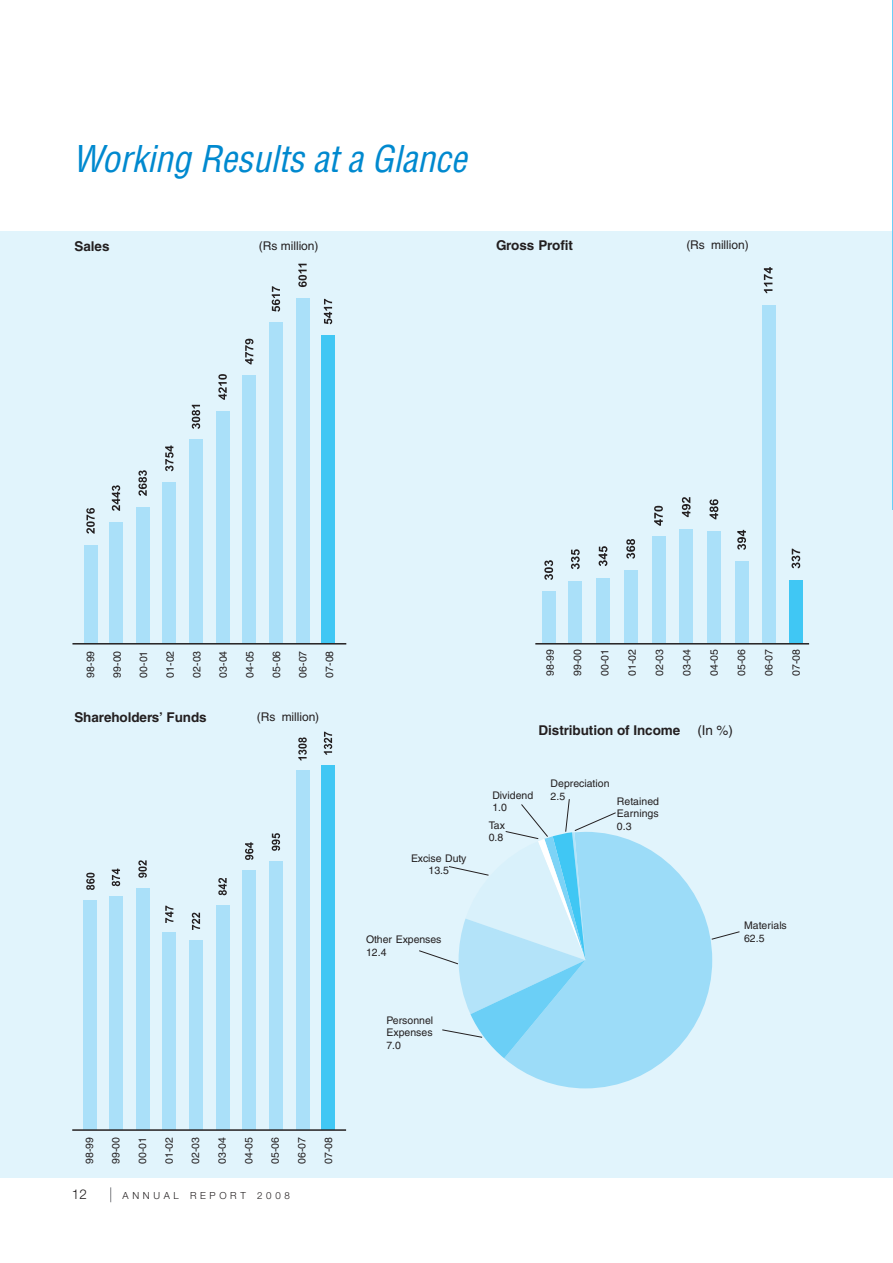
<style>
.page{position:relative;width:893px;height:1263px;background:#fff}
.page>*{position:absolute;margin:0;border:0;box-sizing:border-box;transform-origin:0 0}
.t1{font:italic condensed 36px "Helvetica";color:#0089cf}
.t2{font:700 13.5px "Helvetica";letter-spacing:-.005em;color:#231f20}
.t3{font:13.5px "Helvetica";color:#231f20}
.t4{font:300 13.5px "Helvetica Neue";color:#231f20}
.t5{font:12px "Helvetica";letter-spacing:-.005em;color:#231f20}
.t6{font:10.5px/12.6px "Helvetica";color:#231f20}
.t7{font:300 9.75px "Helvetica Neue";letter-spacing:.375em;color:#231f20}
</style>
<div class="page">
<svg style="left:110px;top:1187px;width:1px;height:15px"></svg>
<div style="left:0;top:231px;width:893px;height:946px;background:#e1f4fc"></div>
<hr style="left:892px;top:0;width:1px;height:510px;background:#6bcff6">
<hr style="left:535px;top:643px;width:274px;height:1px;background:#231f20">
<div style="left:109px;top:522px;width:14px;height:120px;background:#aae0f9"></div>
<div style="left:136px;top:507px;width:13px;height:135px;background:#aae0f9"></div>
<div style="left:163px;top:482px;width:13px;height:160px;background:#aae0f9"></div>
<div style="left:189px;top:439px;width:13px;height:203px;background:#aae0f9"></div>
<div style="left:216px;top:411px;width:13px;height:231px;background:#aae0f9"></div>
<div style="left:243px;top:375px;width:13px;height:267px;background:#aae0f9"></div>
<div style="left:269px;top:323px;width:13px;height:319px;background:#aae0f9"></div>
<div style="left:296px;top:298px;width:13px;height:344px;background:#aae0f9"></div>
<div style="left:84px;top:545px;width:13px;height:97px;background:#aae0f9"></div>
<div style="left:321px;top:335px;width:14px;height:307px;background:#40c7f4"></div>
<svg style="left:86px;top:508px;width:9px;height:26px"></svg>
<svg style="left:112px;top:485px;width:8px;height:26px"></svg>
<svg style="left:138px;top:470px;width:9px;height:26px"></svg>
<svg style="left:192px;top:405px;width:8px;height:24px"></svg>
<svg style="left:165px;top:445px;width:9px;height:26px"></svg>
<svg style="left:218px;top:374px;width:9px;height:26px"></svg>
<svg style="left:245px;top:339px;width:8px;height:25px"></svg>
<svg style="left:272px;top:286px;width:8px;height:26px"></svg>
<svg style="left:298px;top:264px;width:9px;height:23px"></svg>
<svg style="left:324px;top:299px;width:8px;height:25px"></svg>
<div style="left:568px;top:581px;width:14px;height:61px;background:#aae0f9"></div>
<div style="left:596px;top:578px;width:14px;height:64px;background:#aae0f9"></div>
<div style="left:624px;top:570px;width:14px;height:72px;background:#aae0f9"></div>
<div style="left:652px;top:536px;width:13px;height:106px;background:#aae0f9"></div>
<div style="left:679px;top:529px;width:14px;height:113px;background:#aae0f9"></div>
<div style="left:707px;top:531px;width:14px;height:111px;background:#aae0f9"></div>
<div style="left:735px;top:561px;width:13px;height:81px;background:#aae0f9"></div>
<div style="left:763px;top:305px;width:13px;height:337px;background:#aae0f9"></div>
<svg style="left:544px;top:560px;width:9px;height:20px"></svg>
<svg style="left:571px;top:549px;width:9px;height:20px"></svg>
<svg style="left:599px;top:546px;width:8px;height:20px"></svg>
<svg style="left:626px;top:539px;width:9px;height:20px"></svg>
<svg style="left:654px;top:506px;width:9px;height:20px"></svg>
<svg style="left:682px;top:497px;width:9px;height:20px"></svg>
<svg style="left:709px;top:499px;width:9px;height:20px"></svg>
<svg style="left:737px;top:530px;width:9px;height:20px"></svg>
<svg style="left:764px;top:267px;width:8px;height:26px"></svg>
<svg style="left:791px;top:549px;width:9px;height:19px"></svg>
<div style="left:542px;top:591px;width:14px;height:51px;background:#aae0f9"></div>
<div style="left:789px;top:580px;width:14px;height:62px;background:#40c7f4"></div>
<div style="left:109px;top:896px;width:13px;height:233px;background:#aae0f9"></div>
<div style="left:136px;top:888px;width:13px;height:241px;background:#aae0f9"></div>
<div style="left:163px;top:932px;width:13px;height:197px;background:#aae0f9"></div>
<div style="left:189px;top:940px;width:13px;height:189px;background:#aae0f9"></div>
<div style="left:216px;top:905px;width:13px;height:224px;background:#aae0f9"></div>
<div style="left:243px;top:870px;width:13px;height:259px;background:#aae0f9"></div>
<div style="left:269px;top:861px;width:13px;height:268px;background:#aae0f9"></div>
<div style="left:296px;top:770px;width:13px;height:359px;background:#aae0f9"></div>
<svg style="left:86px;top:873px;width:9px;height:17px"></svg>
<svg style="left:112px;top:868px;width:8px;height:18px"></svg>
<svg style="left:138px;top:860px;width:9px;height:18px"></svg>
<svg style="left:165px;top:906px;width:8px;height:17px"></svg>
<svg style="left:192px;top:913px;width:8px;height:17px"></svg>
<svg style="left:218px;top:878px;width:9px;height:17px"></svg>
<svg style="left:245px;top:842px;width:8px;height:18px"></svg>
<svg style="left:272px;top:833px;width:8px;height:18px"></svg>
<svg style="left:298px;top:737px;width:9px;height:23px"></svg>
<svg style="left:324px;top:732px;width:8px;height:23px"></svg>
<div style="left:84px;top:900px;width:13px;height:229px;background:#aae0f9"></div>
<div style="left:321px;top:765px;width:14px;height:364px;background:#40c7f4"></div>
<hr style="left:72px;top:1129px;width:274px;height:2px;background:#231f20">
<svg style="left:504px;top:836px;width:208px;height:252px;fill:#9cdcf8"></svg>
<hr style="left:72px;top:643px;width:274px;height:1px;background:#231f20">
<svg style="left:441px;top:803px;width:176px;height:255px"></svg>
<h1 class="t1" style="left:73px;top:145px;width:403px">Working Results ata Glance</h1>
<p class="t2" style="left:74px;top:241px;width:37px">Sales</p>
<p class="t5" style="left:259px;top:241px;width:61px">(Rs million)</p>
<p class="t2" style="left:496px;top:240px;width:78px">Gross Profit</p>
<p class="t5" style="left:686px;top:240px;width:64px">(Rs million)</p>
<p class="t6" style="left:85px;top:677px;width:28px;rotate:-90deg">98-99</p>
<p class="t6" style="left:112px;top:677px;width:28px;rotate:-90deg">99-00</p>
<p class="t6" style="left:138px;top:677px;width:28px;rotate:-90deg">00-01</p>
<p class="t6" style="left:165px;top:677px;width:28px;rotate:-90deg">01-02</p>
<p class="t6" style="left:191px;top:677px;width:28px;rotate:-90deg">02-03</p>
<p class="t6" style="left:218px;top:677px;width:28px;rotate:-90deg">03-04</p>
<p class="t6" style="left:245px;top:677px;width:28px;rotate:-90deg">04-05</p>
<p class="t6" style="left:271px;top:677px;width:28px;rotate:-90deg">05-06</p>
<p class="t6" style="left:298px;top:677px;width:28px;rotate:-90deg">06-07</p>
<p class="t6" style="left:324px;top:677px;width:28px;rotate:-90deg">07-08</p>
<p class="t2" style="left:74px;top:712px;width:134px">Shareholders’ Funds</p>
<p class="t5" style="left:257px;top:712px;width:64px">(Rs million)</p>
<p class="t6" style="left:411px;top:853px;width:57px;text-align:center">Excise Duty<br>13.5</p>
<p class="t6" style="left:366px;top:934px;width:77px">Other Expenses<br>12.4</p>
<p class="t6" style="left:545px;top:676px;width:28px;rotate:-90deg">98-99</p>
<p class="t6" style="left:572px;top:676px;width:28px;rotate:-90deg">99-00</p>
<p class="t6" style="left:599px;top:676px;width:28px;rotate:-90deg">00-01</p>
<p class="t6" style="left:627px;top:676px;width:28px;rotate:-90deg">01-02</p>
<p class="t6" style="left:654px;top:676px;width:28px;rotate:-90deg">02-03</p>
<p class="t6" style="left:681px;top:676px;width:28px;rotate:-90deg">03-04</p>
<p class="t6" style="left:709px;top:676px;width:28px;rotate:-90deg">04-05</p>
<p class="t6" style="left:736px;top:676px;width:28px;rotate:-90deg">05-06</p>
<p class="t6" style="left:763px;top:676px;width:28px;rotate:-90deg">06-07</p>
<p class="t6" style="left:791px;top:676px;width:28px;rotate:-90deg">07-08</p>
<p class="t2" style="left:539px;top:726px;width:143px">Distribution of Income</p>
<p class="t3" style="left:697px;top:726px;width:37px">(In %)</p>
<p class="t6" style="left:492px;top:790px;width:42px">Dividend<br>1.0</p>
<p class="t6" style="left:489px;top:820px;width:18px">Tax<br>0.8</p>
<p class="t6" style="left:551px;top:778px;width:60px">Depreciation<br>2.5</p>
<p class="t6" style="left:617px;top:796px;width:44px;text-align:justify">Retained Earnings 0.3</p>
<p class="t6" style="left:744px;top:920px;width:44px">Materials<br>62.5</p>
<p class="t6" style="left:386px;top:1015px;width:48px;text-align:justify">Personnel Expenses 7.0</p>
<p class="t6" style="left:84px;top:1164px;width:28px;rotate:-90deg">98-99</p>
<p class="t6" style="left:111px;top:1164px;width:28px;rotate:-90deg">99-00</p>
<p class="t6" style="left:137px;top:1164px;width:28px;rotate:-90deg">00-01</p>
<p class="t6" style="left:164px;top:1164px;width:28px;rotate:-90deg">01-02</p>
<p class="t6" style="left:190px;top:1164px;width:28px;rotate:-90deg">02-03</p>
<p class="t6" style="left:217px;top:1164px;width:28px;rotate:-90deg">03-04</p>
<p class="t6" style="left:243px;top:1164px;width:28px;rotate:-90deg">04-05</p>
<p class="t6" style="left:270px;top:1164px;width:28px;rotate:-90deg">05-06</p>
<p class="t6" style="left:297px;top:1164px;width:28px;rotate:-90deg">06-07</p>
<p class="t6" style="left:323px;top:1164px;width:28px;rotate:-90deg">07-08</p>
<p class="t4" style="left:72px;top:1190px;width:17px">12</p>
<p class="t7" style="left:123px;top:1192px;width:169px">ANNUAL REPORT 2008</p>
</div>
